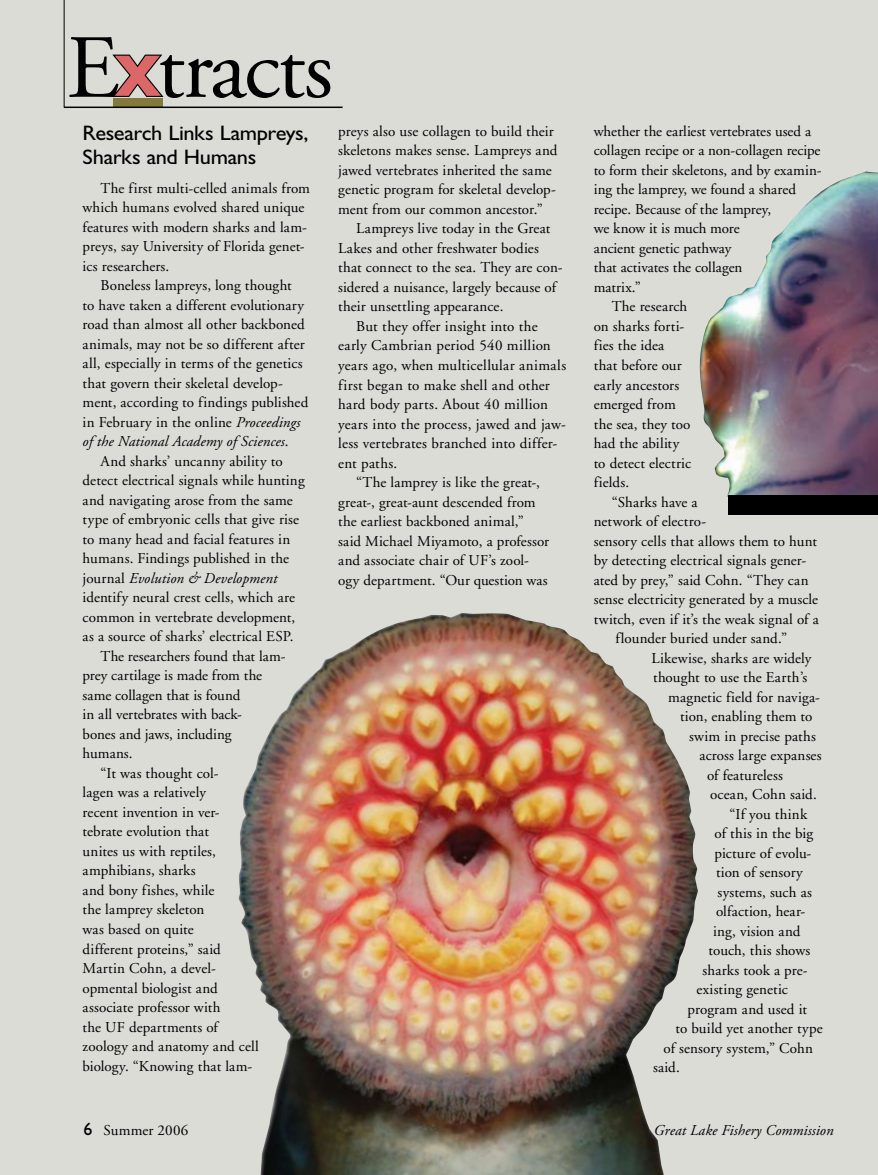
<style>
.page{position:relative;width:878px;height:1175px;background:#fff}
.page>*{position:absolute;margin:0;border:0;box-sizing:border-box;transform-origin:0 0}
.t1{font:90px "Adobe Garamond Pro";letter-spacing:-.025em;color:#000}
.t2{font:21px/24px "Gill Sans";letter-spacing:-.02em;color:#000;scale:1.07 1}
.t3{font:15px/19.5px "Adobe Garamond";letter-spacing:.01em;color:#000}
.t4{font:italic 15px "Adobe Garamond";letter-spacing:.01em;color:#000}
.t5{font:italic 15px "Adobe Garamond Pro";letter-spacing:.005em;color:#000}
.t6{font:15px "Adobe Garamond";letter-spacing:-.01em;color:#000}
.t7{font:15px "Adobe Garamond";letter-spacing:-.015em;color:#000}
.s1{font-family:"Gill Sans";font-weight:700;font-size:87px;color:#dc6768}
.s2{font-style:italic}
.s3{font-style:normal}
</style>
<div class="page">
<div style="left:0;top:0;width:878px;height:1174px;background:#dcdcd6"></div>
<img style="left:238px;top:613px;width:460px;height:561px">
<hr style="left:64px;top:0;width:1px;height:107px;background:#000">
<svg style="left:112px;top:54px;width:52px;height:43px"></svg>
<div style="left:113px;top:99px;width:50px;height:8px;background:#827a3c"></div>
<hr style="left:64px;top:106px;width:278px;height:2px;background:#000">
<img style="left:699px;top:172px;width:179px;height:325px">
<div style="left:727px;top:495px;width:151px;height:20px;background:#000"></div>
<h1 class="t1" style="left:67px;top:14px;width:268px">E<span class="s1">x</span>tracts</h1>
<h2 class="t2" style="left:83px;top:121px;width:213px">Research Links Lampreys,<br>Sharks and Humans</h2>
<p class="t3" style="left:83px;top:178px;width:229px;text-indent:18px">The first multi-celled animals from which humans evolved shared unique features with modern sharks and lam&shy;preys, say University of Florida genet&shy;ics researchers.</p>
<p class="t3" style="left:101px;top:276px;width:193px">Boneless lampreys, long thought</p>
<p class="t3" style="left:83px;top:295px;width:223px">to have taken a different evolutionary</p>
<p class="t3" style="left:83px;top:315px;width:223px">road than almost all other backboned</p>
<p class="t3" style="left:83px;top:334px;width:223px">animals, may not be so different after</p>
<p class="t3" style="left:83px;top:354px;width:221px">all, especially in terms of the genetics</p>
<p class="t3" style="left:83px;top:373px;width:202px">that govern their skeletal develop-</p>
<p class="t3" style="left:83px;top:393px;width:227px">ment, according to findings published</p>
<p class="t3" style="left:83px;top:412px;width:219px">in February in the online <span class="s2">Proceedings</span></p>
<p class="t4" style="left:83px;top:433px;width:207px">of the National Academy of Sciences<span class="s3">.</span></p>
<p class="t3" style="left:101px;top:451px;width:183px">And sharks’ uncanny ability to</p>
<p class="t3" style="left:83px;top:471px;width:223px">detect electrical signals while hunting</p>
<p class="t3" style="left:83px;top:490px;width:212px">and navigating arose from the same</p>
<p class="t3" style="left:83px;top:510px;width:218px">type of embryonic cells that give rise</p>
<p class="t3" style="left:83px;top:529px;width:209px">to many head and facial features in</p>
<p class="t3" style="left:83px;top:549px;width:208px">humans. Findings published in the</p>
<p class="t4" style="left:83px;top:570px;width:196px"><span class="s3">journal</span> Evolution &amp; Development</p>
<p class="t3" style="left:83px;top:588px;width:214px">identify neural crest cells, which are</p>
<p class="t3" style="left:83px;top:607px;width:214px">common in vertebrate development,</p>
<p class="t3" style="left:83px;top:627px;width:212px">as a source of sharks’ electrical ESP.</p>
<p class="t3" style="left:101px;top:646px;width:186px">The researchers found that lam-</p>
<p class="t3" style="left:83px;top:666px;width:181px">prey cartilage is made from the</p>
<p class="t3" style="left:83px;top:685px;width:159px">same collagen that is found</p>
<p class="t3" style="left:83px;top:705px;width:161px">in all vertebrates with back-</p>
<p class="t3" style="left:83px;top:724px;width:150px">bones and jaws, including</p>
<p class="t3" style="left:83px;top:744px;width:51px">humans.</p>
<p class="t3" style="left:101px;top:763px;width:119px">“It was thought col-</p>
<p class="t3" style="left:83px;top:783px;width:125px">lagen was a relatively</p>
<p class="t3" style="left:83px;top:802px;width:139px">recent invention in ver-</p>
<p class="t3" style="left:83px;top:822px;width:128px">tebrate evolution that</p>
<p class="t3" style="left:83px;top:841px;width:135px">unites us with reptiles,</p>
<p class="t3" style="left:83px;top:861px;width:115px">amphibians, sharks</p>
<p class="t3" style="left:83px;top:880px;width:133px">and bony fishes, while</p>
<p class="t3" style="left:83px;top:900px;width:123px">the lamprey skeleton</p>
<p class="t3" style="left:83px;top:919px;width:113px">was based on quite</p>
<p class="t3" style="left:83px;top:939px;width:140px">different proteins,” said</p>
<p class="t3" style="left:83px;top:958px;width:135px">Martin Cohn, a devel-</p>
<p class="t3" style="left:83px;top:978px;width:137px">opmental biologist and</p>
<p class="t3" style="left:83px;top:997px;width:139px">associate professor with</p>
<p class="t3" style="left:83px;top:1017px;width:137px">the UF departments of</p>
<p class="t3" style="left:83px;top:1036px;width:178px">zoology and anatomy and cell</p>
<p class="t3" style="left:83px;top:1056px;width:171px">biology. “Knowing that lam-</p>
<p class="t3" style="left:338px;top:122px;width:217px">preys also use collagen to build their</p>
<p class="t3" style="left:338px;top:141px;width:221px">skeletons makes sense. Lampreys and</p>
<p class="t3" style="left:338px;top:161px;width:215px">jawed vertebrates inherited the same</p>
<p class="t3" style="left:338px;top:180px;width:219px">genetic program for skeletal develop-</p>
<p class="t3" style="left:338px;top:200px;width:206px">ment from our common ancestor.”</p>
<p class="t3" style="left:356px;top:219px;width:196px">Lampreys live today in the Great</p>
<p class="t3" style="left:338px;top:239px;width:202px">Lakes and other freshwater bodies</p>
<p class="t3" style="left:338px;top:258px;width:226px">that connect to the sea. They are con-</p>
<p class="t3" style="left:338px;top:278px;width:219px">sidered a nuisance, largely because of</p>
<p class="t3" style="left:338px;top:297px;width:167px">their unsettling appearance.</p>
<p class="t3" style="left:356px;top:317px;width:183px">But they offer insight into the</p>
<p class="t3" style="left:338px;top:336px;width:214px">early Cambrian period 540 million</p>
<p class="t3" style="left:338px;top:356px;width:229px">years ago, when multicellular animals</p>
<p class="t3" style="left:338px;top:375px;width:213px">first began to make shell and other</p>
<p class="t3" style="left:338px;top:395px;width:211px">hard body parts. About 40 million</p>
<p class="t3" style="left:338px;top:414px;width:229px">years into the process, jawed and jaw-</p>
<p class="t3" style="left:338px;top:434px;width:220px">less vertebrates branched into differ-</p>
<p class="t3" style="left:338px;top:453px;width:61px">ent paths.</p>
<p class="t3" style="left:356px;top:473px;width:185px">“The lamprey is like the great-,</p>
<p class="t3" style="left:338px;top:492px;width:199px">great-, great-aunt descended from</p>
<p class="t3" style="left:338px;top:512px;width:187px">the earliest backboned animal,”</p>
<p class="t3" style="left:338px;top:531px;width:212px">said Michael Miyamoto, a professor</p>
<p class="t3" style="left:338px;top:551px;width:192px">and associate chair of UF’s zool-</p>
<p class="t3" style="left:338px;top:570px;width:211px">ogy department. “Our question was</p>
<p class="t3" style="left:593px;top:122px;width:219px">whether the earliest vertebrates used a</p>
<p class="t3" style="left:593px;top:141px;width:228px">collagen recipe or a non-collagen recipe</p>
<p class="t3" style="left:593px;top:161px;width:229px">to form their skeletons, and by examin-</p>
<p class="t3" style="left:593px;top:180px;width:204px">ing the lamprey, we found a shared</p>
<p class="t3" style="left:593px;top:200px;width:179px">recipe. Because of the lamprey,</p>
<p class="t7" style="left:593px;top:221px;width:147px">we know it is much more</p>
<p class="t6" style="left:593px;top:240px;width:139px">ancient genetic pathway</p>
<p class="t3" style="left:593px;top:258px;width:150px">that activates the collagen</p>
<p class="t3" style="left:593px;top:278px;width:49px">matrix.”</p>
<p class="t3" style="left:611px;top:297px;width:77px">The research</p>
<p class="t3" style="left:593px;top:317px;width:92px">on sharks forti-</p>
<p class="t3" style="left:593px;top:336px;width:72px">fies the idea</p>
<p class="t3" style="left:593px;top:356px;width:90px">that before our</p>
<p class="t3" style="left:593px;top:375px;width:87px">early ancestors</p>
<p class="t3" style="left:593px;top:395px;width:84px">emerged from</p>
<p class="t3" style="left:593px;top:414px;width:98px">the sea, they too</p>
<p class="t3" style="left:593px;top:434px;width:87px">had the ability</p>
<p class="t3" style="left:593px;top:453px;width:99px">to detect electric</p>
<p class="t3" style="left:593px;top:473px;width:37px">fields.</p>
<p class="t3" style="left:611px;top:492px;width:87px">“Sharks have a</p>
<p class="t3" style="left:593px;top:512px;width:114px">network of electro-</p>
<p class="t3" style="left:593px;top:531px;width:225px">sensory cells that allows them to hunt</p>
<p class="t3" style="left:593px;top:551px;width:214px">by detecting electrical signals gener-</p>
<p class="t3" style="left:593px;top:570px;width:216px">ated by prey,” said Cohn. “They can</p>
<p class="t3" style="left:593px;top:590px;width:226px">sense electricity generated by a muscle</p>
<p class="t3" style="left:593px;top:609px;width:226px">twitch, even if it’s the weak signal of a</p>
<p class="t3" style="left:615px;top:629px;width:173px">flounder buried under sand.”</p>
<p class="t3" style="left:651px;top:648px;width:161px">Likewise, sharks are widely</p>
<p class="t3" style="left:653px;top:668px;width:156px">thought to use the Earth’s</p>
<p class="t3" style="left:668px;top:687px;width:153px">magnetic field for naviga-</p>
<p class="t3" style="left:680px;top:707px;width:134px">tion, enabling them to</p>
<p class="t3" style="left:689px;top:726px;width:128px">swim in precise paths</p>
<p class="t3" style="left:699px;top:746px;width:124px">across large expanses</p>
<p class="t3" style="left:707px;top:765px;width:77px">of featureless</p>
<p class="t3" style="left:710px;top:785px;width:108px">ocean, Cohn said.</p>
<p class="t3" style="left:729px;top:804px;width:79px">“If you think</p>
<p class="t3" style="left:714px;top:824px;width:100px">of this in the big</p>
<p class="t3" style="left:714px;top:843px;width:98px">picture of evolu-</p>
<p class="t3" style="left:716px;top:863px;width:88px">tion of sensory</p>
<p class="t3" style="left:717px;top:882px;width:96px">systems, such as</p>
<p class="t3" style="left:716px;top:902px;width:91px">olfaction, hear-</p>
<p class="t3" style="left:713px;top:921px;width:89px">ing, vision and</p>
<p class="t3" style="left:708px;top:941px;width:103px">touch, this shows</p>
<p class="t3" style="left:702px;top:960px;width:107px">sharks took a pre-</p>
<p class="t3" style="left:696px;top:980px;width:93px">existing genetic</p>
<p class="t3" style="left:687px;top:999px;width:121px">program and used it</p>
<p class="t3" style="left:675px;top:1019px;width:149px">to build yet another type</p>
<p class="t3" style="left:663px;top:1038px;width:151px">of sensory system,” Cohn</p>
<p class="t3" style="left:653px;top:1058px;width:28px">said.</p>
<p class="t3" style="left:103px;top:1120px;width:86px">Summer 2006</p>
<p class="t5" style="left:653px;top:1121px;width:181px">Great Lake Fishery Commission</p>
</div>
